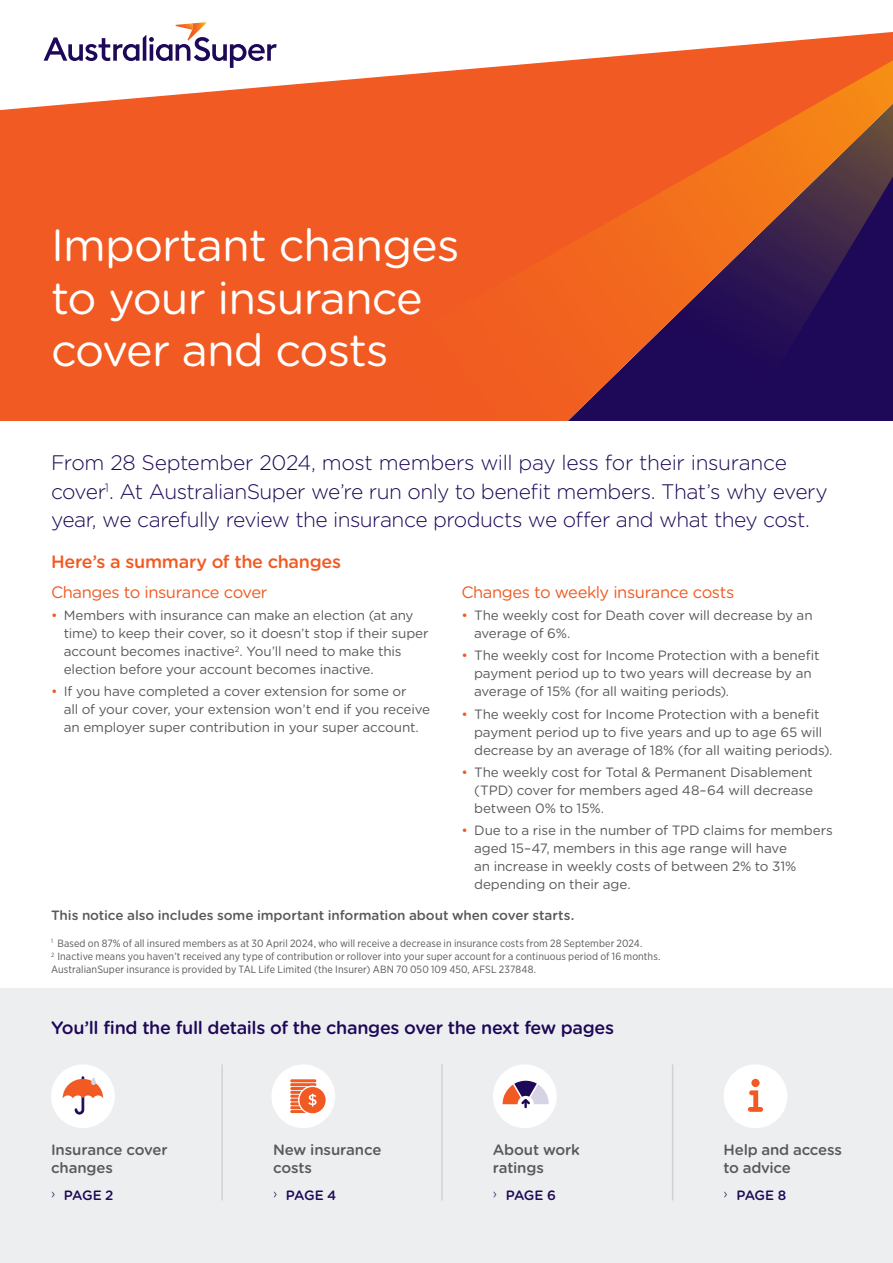
<style>
.page{position:relative;width:893px;height:1263px;background:#fff}
.page>*{position:absolute;margin:0;border:0;box-sizing:border-box;transform-origin:0 0}
.t1{font:45px/52.5px "Gotham Rounded";letter-spacing:-.02em;color:#fff}
.t2{font:300 21px/28.5px "Gotham Rounded";letter-spacing:-.025em;color:#1e0858}
.t3{font:500 18px "Gotham Rounded";letter-spacing:-.02em;color:#1e0858}
.t4{font:500 18px "Gotham Rounded";letter-spacing:-.015em;color:#f15a22}
.t5{font:16.5px "Gotham Rounded";letter-spacing:-.025em;color:#f15a22}
.t6{font:500 15px/18px "Gotham Rounded";letter-spacing:-.01em;color:#58595b}
.t7{font:13.5px/18px "Gotham Rounded";letter-spacing:-.01em;color:#58595b}
.t8{font:500 13.5px "Gotham Rounded";letter-spacing:-.005em;color:#58595b}
.t9{font:500 13.5px "Gotham Rounded";letter-spacing:-.035em;color:#1e0858}
.t10{font:10.5px/13.4px "Gotham Narrow";letter-spacing:.01em;color:#58595b}
.s1{color:#f15a22}
.s2{font-weight:300}
</style>
<div class="page">
<div style="left:0;top:112px;width:258px;height:309px;background:#f15a22"></div>
<svg style="left:258px;top:112px;width:635px;height:309px;background:#bc4b2d"></svg>
<svg style="left:0;top:32px;width:893px;height:80px;fill:#f15a22"></svg>
<svg style="left:44px;top:22px;width:233px;height:46px"></svg>
<div style="left:0;top:989px;width:893px;height:274px;background:#edeef0"></div>
<hr style="left:221px;top:1064px;width:2px;height:136px;background:#585d62">
<div style="left:271px;top:1064px;width:64px;height:64px;background:#fff;border-radius:50%"></div>
<hr style="left:290px;top:1079px;width:26px;height:3px;background:#f15a22">
<div style="left:299px;top:1087px;width:27px;height:26px;background:#f15a22;border-radius:50%"></div>
<svg style="left:290px;top:1083px;width:27px;height:30px"></svg>
<div style="left:724px;top:1064px;width:63px;height:64px;background:#fff;border-radius:50%"></div>
<div style="left:751px;top:1079px;width:9px;height:8px;background:#f15a22;border-radius:50%"></div>
<svg style="left:748px;top:1090px;width:15px;height:22px"></svg>
<div style="left:51px;top:1064px;width:64px;height:64px;background:#fff;border-radius:50%"></div>
<svg style="left:63px;top:1076px;width:40px;height:38px"></svg>
<hr style="left:441px;top:1064px;width:2px;height:136px;background:#585d62">
<hr style="left:672px;top:1064px;width:1px;height:136px;background:#585d62">
<div style="left:493px;top:1064px;width:64px;height:64px;background:#fff;border-radius:50%"></div>
<svg style="left:503px;top:1081px;width:46px;height:26px"></svg>
<h1 class="t1" style="left:51px;top:217px;width:410px">Important changes to your insurance cover and costs</h1>
<h2 class="t2" style="left:51px;top:448px;width:778px">From 28 September 2024, most members will pay less for their insurance cover<sup>1</sup>. At AustralianSuper we’re run only to benefit members. That’s why every year, we carefully review the insurance products we offer and what they cost.</h2>
<h3 class="t4" style="left:51px;top:549px;width:292px">Here’s a summary of the changes</h3>
<p class="t5" style="left:51px;top:581px;width:218px">Changes to insurance cover</p>
<p class="t7" style="left:64px;top:606px;width:366px;text-indent:-13px"><span class="s1">•</span> Members with insurance can make an election (at any time) to keep their cover, so it doesn’t stop if their super account becomes inactive<sup>2</sup>. You’ll need to make this election before your account becomes inactive.</p>
<p class="t7" style="left:64px;top:682px;width:368px;text-indent:-13px"><span class="s1">•</span> If you have completed a cover extension for some or<br>all of your cover, your extension won’t end if you receive an employer super contribution in your super account.</p>
<p class="t5" style="left:461px;top:581px;width:275px">Changes to weekly insurance costs</p>
<p class="t7" style="left:474px;top:606px;width:340px;text-indent:-13px"><span class="s1">•</span> The weekly cost for Death cover will decrease by an average of 6%.</p>
<p class="t7" style="left:474px;top:646px;width:347px;text-indent:-13px"><span class="s1">•</span> The weekly cost for Income Protection with a benefit payment period up to two years will decrease by an average of 15% (for all waiting periods).</p>
<p class="t7" style="left:474px;top:704px;width:360px;text-indent:-13px"><span class="s1">•</span> The weekly cost for Income Protection with a benefit payment period up to five years and up to age 65 will decrease by an average of 18% (for all waiting periods).</p>
<p class="t7" style="left:474px;top:762px;width:340px;text-align:justify;text-indent:-13px"><span class="s1">•</span> The weekly cost for Total &amp; Permanent Disablement (TPD) cover for members aged 48–64 will decrease between 0% to 15%.</p>
<p class="t7" style="left:474px;top:821px;width:360px;text-indent:-13px"><span class="s1">•</span> Due to a rise in the number of TPD claims for members aged 15–47, members in this age range will have<br>an increase in weekly costs of between 2% to 31% depending on their age.</p>
<p class="t8" style="left:51px;top:906px;width:525px">This notice also includes some important information about when cover starts.</p>
<p class="t10" style="left:51px;top:936px;width:611px"><sup>1</sup> Based on 87% of all insured members as at 30 April 2024, who will receive a decrease in insurance costs from 28 September 2024.<br><sup>2</sup> Inactive means you haven’t received any type of contribution or rollover into your super account for a continuous period of 16 months.<br>AustralianSuper insurance is provided by TAL Life Limited (the Insurer) ABN 70 050 109 450, AFSL 237848.</p>
<h3 class="t3" style="left:51px;top:1014px;width:565px">You’ll find the full details of the changes over the next few pages</h3>
<p class="t6" style="left:51px;top:1140px;width:118px">Insurance cover changes</p>
<p class="t9" style="left:51px;top:1185px;width:64px"><span class="s2">›</span> PAGE 2</p>
<p class="t6" style="left:273px;top:1140px;width:110px">New insurance costs</p>
<p class="t9" style="left:273px;top:1185px;width:65px"><span class="s2">›</span> PAGE 4</p>
<p class="t6" style="left:493px;top:1140px;width:88px">About work ratings</p>
<p class="t9" style="left:493px;top:1185px;width:65px"><span class="s2">›</span> PAGE 6</p>
<p class="t6" style="left:724px;top:1140px;width:120px">Help and access to advice</p>
<p class="t9" style="left:724px;top:1185px;width:64px"><span class="s2">›</span> PAGE 8</p>
</div>
